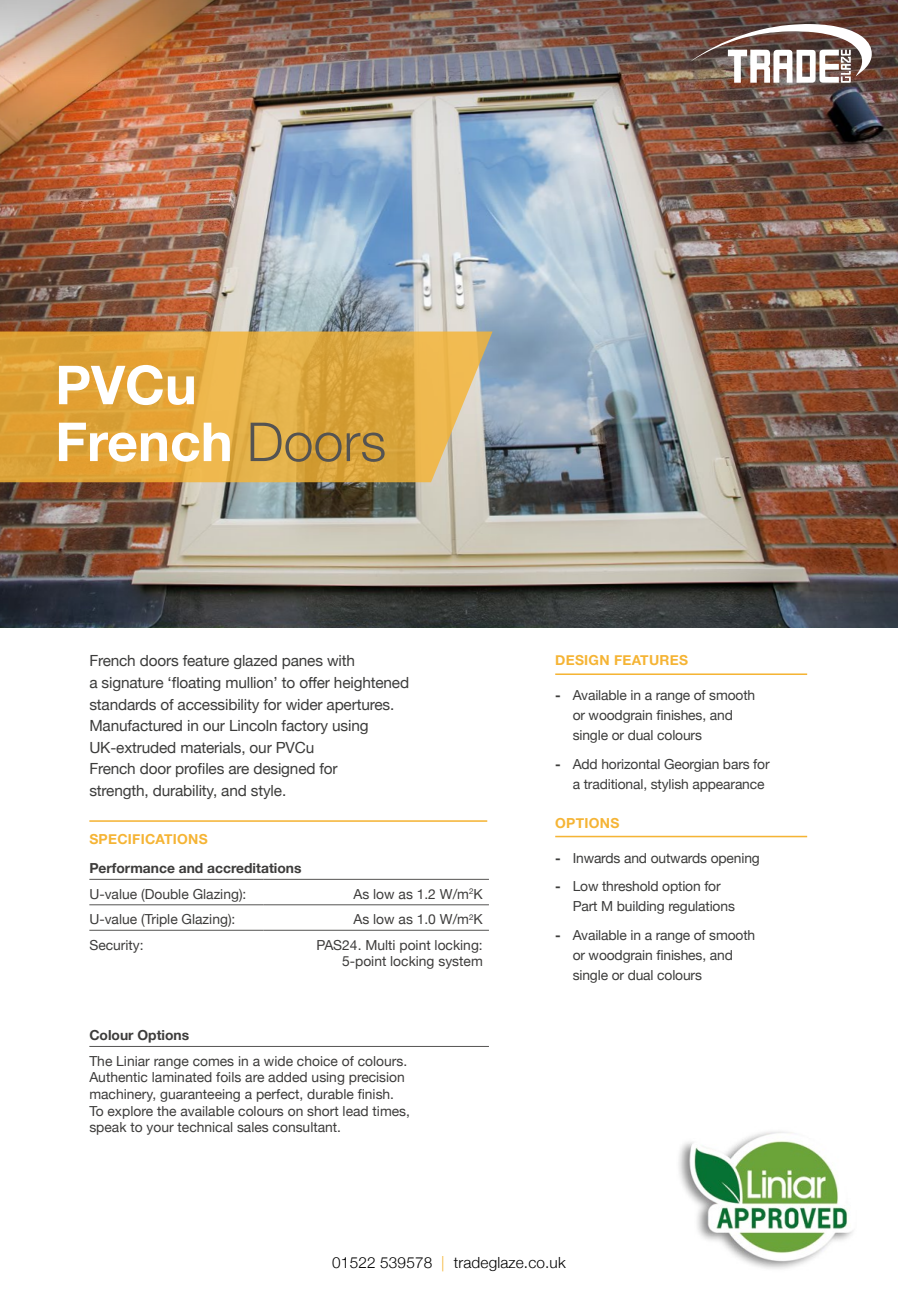
<style>
.page{position:relative;width:898px;height:1293px;background:#fff}
.page>*{position:absolute;margin:0;border:0;box-sizing:border-box;transform-origin:0 0}
.t1{font:700 53.7px/56.8px "Helvetica Neue";color:#fff}
.t2{font:15.3px/21.5px "Helvetica Neue";letter-spacing:-.01em;color:#3c3c3b}
.t3{font:300 15.3px "Helvetica Neue";letter-spacing:.01em;color:#000}
.t4{font:13.8px/16.6px "Helvetica Neue";color:#3d3c3b;text-align:right}
.t5{font:13.8px/20px "Helvetica Neue";letter-spacing:-.01em;color:#3c3c3b}
.t6{font:700 13.8px "Helvetica Neue";color:#3d3c3b}
.t7{font:700 13.8px "Helvetica Neue";letter-spacing:.02em;color:#f5b435}
.s1{font-weight:300;color:#545352}
.s2{font-weight:700}
.s3{color:#f5b435}
</style>
<div class="page">
<img style="left:0;top:123px;width:897px;height:504px">
<svg style="left:0;top:331px;width:492px;height:151px;background:#dfaa46"></svg>
<hr style="left:555px;top:673px;width:251px;height:2px;background:#f5b435">
<hr style="left:555px;top:836px;width:251px;height:1px;background:#f5b435">
<hr style="left:89px;top:820px;width:398px;height:2px;background:#f5b435">
<hr style="left:89px;top:879px;width:174px;height:1px;background:#545352">
<hr style="left:263px;top:879px;width:226px;height:1px;background:#545352">
<hr style="left:89px;top:904px;width:174px;height:1px;background:#545352">
<hr style="left:263px;top:904px;width:226px;height:1px;background:#545352">
<hr style="left:89px;top:930px;width:174px;height:1px;background:#545352">
<hr style="left:263px;top:930px;width:226px;height:1px;background:#545352">
<img style="left:0;top:0;width:897px;height:123px">
<svg style="left:689px;top:24px;width:182px;height:59px"></svg>
<img style="left:678px;top:1131px;width:175px;height:138px">
<hr style="left:89px;top:1046px;width:400px;height:1px;background:#545352">
<h1 class="t1" style="left:55px;top:358px;width:332px">PVCu<br>French <span class="s1">Doors</span></h1>
<p class="t2" style="left:89px;top:651px;width:321px">French doors feature glazed panes with<br>a signature ‘floating mullion’ to offer heightened standards of accessibility for wider apertures.<br>Manufactured in our Lincoln factory using UK-extruded materials, our PVCu<br>French door profiles are designed for<br>strength, durability, and style.</p>
<p class="t7" style="left:89px;top:828px;width:120px">SPECIFICATIONS</p>
<p class="t6" style="left:89px;top:857px;width:213px">Performance and accreditations</p>
<p class="t4" style="left:89px;top:886px;width:158px">U-value (Double Glazing):</p>
<p class="t4" style="left:353px;top:886px;width:131px">As low as 1.2 W/m<sup>2</sup>K</p>
<p class="t4" style="left:89px;top:911px;width:147px">U-value (Triple Glazing):</p>
<p class="t4" style="left:353px;top:911px;width:131px">As low as 1.0 W/m<sup>2</sup>K</p>
<p class="t4" style="left:89px;top:937px;width:56px">Security:</p>
<p class="t4" style="left:316px;top:937px;width:168px">PAS24. Multi point locking:<br>5-point locking system</p>
<p class="t6" style="left:89px;top:1024px;width:101px">Colour Options</p>
<p class="t4" style="left:89px;top:1053px;width:322px;text-align:left">The Liniar range comes in a wide choice of colours.<br>Authentic laminated foils are added using precision machinery, guaranteeing a perfect, durable finish.<br>To explore the available colours on short lead times, speak to your technical sales consultant.</p>
<p class="t7" style="left:555px;top:649px;width:134px">DESIGN FEATURES</p>
<p class="t5" style="left:572px;top:686px;width:184px;text-indent:-17px"><span class="s2">-</span> Available in a range of smooth or woodgrain finishes, and single or dual colours</p>
<p class="t5" style="left:572px;top:755px;width:198px;text-indent:-17px"><span class="s2">-</span> Add horizontal Georgian bars for a traditional, stylish appearance</p>
<p class="t7" style="left:555px;top:812px;width:66px">OPTIONS</p>
<p class="t5" style="left:555px;top:848px;width:206px"><span class="s2">-</span> Inwards and outwards opening</p>
<p class="t5" style="left:572px;top:877px;width:164px;text-indent:-17px"><span class="s2">-</span> Low threshold option for<br>Part M building regulations</p>
<p class="t5" style="left:572px;top:926px;width:184px;text-indent:-17px"><span class="s2">-</span> Available in a range of smooth or woodgrain finishes, and single or dual colours</p>
<p class="t3" style="left:332px;top:1250px;width:235px">01522 539578 <span class="s3">|</span> tradeglaze.co.uk</p>
</div>
